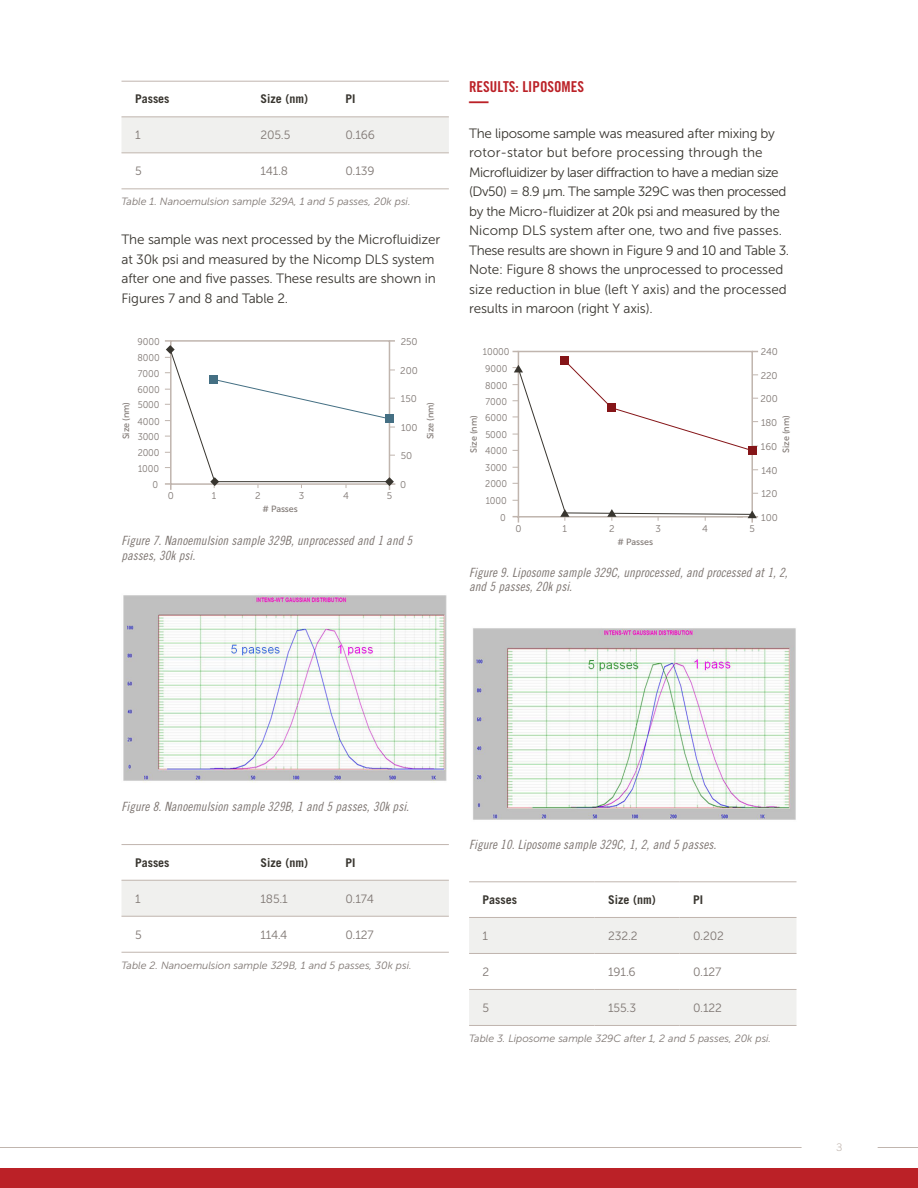
<style>
.page{position:relative;width:918px;height:1188px;background:#fff}
.page>*{position:absolute;margin:0;border:0;box-sizing:border-box;transform-origin:0 0}
.t1{font:700 expanded 20.25px "Trade Gothic LT Std";color:#bb2127;scale:.96 1}
.t2{font:15px "Trade Gothic LT Std Bd Cn 20";color:#bb2127}
.t3{font:13.5px/19.5px "Museo Sans 300";letter-spacing:-.01em;color:#38352f}
.t4{font:12.75px/14.7px "Trade Gothic LT Std Cn 18 Obl";letter-spacing:.005em;color:#7e7672}
.t5{font:12px "Museo Sans 300";letter-spacing:-.01em;color:#7e7672}
.t6{font:700 12px "Trade Gothic LT Std";color:#38352f}
.t7{font:italic 10.5px "Museo Sans 300";letter-spacing:-.005em;color:#7e7672}
.t8{font:300 10.5px "Trade Gothic LT Std";color:#c0b5ae}
.t9{font:9.75px "Museo Sans 300";letter-spacing:-.01em;color:#7e7672;scale:.93 1}
.t10{font:9.75px "Museo Sans 300";letter-spacing:-.01em;color:#7e7672}
.t11{font:9px "Museo Sans 500";letter-spacing:-.01em;color:#7e7672}
</style>
<div class="page">
<div style="left:0;top:1168px;width:918px;height:20px;background:#bb2127"></div>
<hr style="left:878px;top:1147px;width:40px;height:1px;background:#c0b5ae">
<hr style="left:0;top:1147px;width:802px;height:1px;background:#c0b5ae">
<div style="left:122px;top:118px;width:327px;height:35px;background:#f0f0ee"></div>
<hr style="left:122px;top:189px;width:125px;height:1px;background:#c0b5ae">
<hr style="left:247px;top:189px;width:85px;height:1px;background:#c0b5ae">
<hr style="left:332px;top:189px;width:117px;height:1px;background:#c0b5ae">
<hr style="left:122px;top:153px;width:125px;height:1px;background:#c0b5ae">
<hr style="left:247px;top:153px;width:85px;height:1px;background:#c0b5ae">
<hr style="left:332px;top:153px;width:117px;height:1px;background:#c0b5ae">
<hr style="left:122px;top:81px;width:125px;height:1px;background:#c0b5ae">
<hr style="left:247px;top:81px;width:85px;height:1px;background:#c0b5ae">
<hr style="left:332px;top:81px;width:117px;height:1px;background:#c0b5ae">
<hr style="left:122px;top:117px;width:125px;height:1px;background:#c0b5ae">
<hr style="left:247px;top:117px;width:85px;height:1px;background:#c0b5ae">
<hr style="left:332px;top:117px;width:117px;height:1px;background:#c0b5ae">
<svg style="left:165px;top:340px;width:230px;height:150px"></svg>
<img style="left:123px;top:594px;width:324px;height:189px">
<div style="left:122px;top:881px;width:327px;height:35px;background:#f0f0ee"></div>
<hr style="left:122px;top:952px;width:125px;height:1px;background:#c0b5ae">
<hr style="left:247px;top:952px;width:85px;height:1px;background:#c0b5ae">
<hr style="left:332px;top:952px;width:117px;height:1px;background:#c0b5ae">
<hr style="left:122px;top:916px;width:125px;height:1px;background:#c0b5ae">
<hr style="left:247px;top:916px;width:85px;height:1px;background:#c0b5ae">
<hr style="left:332px;top:916px;width:117px;height:1px;background:#c0b5ae">
<hr style="left:122px;top:844px;width:125px;height:1px;background:#c0b5ae">
<hr style="left:247px;top:844px;width:85px;height:1px;background:#c0b5ae">
<hr style="left:332px;top:844px;width:117px;height:1px;background:#c0b5ae">
<hr style="left:122px;top:880px;width:125px;height:1px;background:#c0b5ae">
<hr style="left:247px;top:880px;width:85px;height:1px;background:#c0b5ae">
<hr style="left:332px;top:880px;width:117px;height:1px;background:#c0b5ae">
<svg style="left:512px;top:350px;width:246px;height:173px"></svg>
<img style="left:473px;top:628px;width:323px;height:192px">
<svg style="left:469px;top:918px;width:327px;height:107px"></svg>
<hr style="left:469px;top:953px;width:126px;height:1px;background:#c0b5ae">
<hr style="left:469px;top:1025px;width:126px;height:1px;background:#c0b5ae">
<hr style="left:595px;top:953px;width:85px;height:1px;background:#c0b5ae">
<hr style="left:595px;top:1025px;width:85px;height:1px;background:#c0b5ae">
<hr style="left:680px;top:953px;width:116px;height:1px;background:#c0b5ae">
<hr style="left:680px;top:1025px;width:116px;height:1px;background:#c0b5ae">
<hr style="left:469px;top:882px;width:126px;height:1px;background:#c0b5ae">
<hr style="left:595px;top:882px;width:85px;height:1px;background:#c0b5ae">
<hr style="left:680px;top:882px;width:116px;height:1px;background:#c0b5ae">
<hr style="left:469px;top:917px;width:126px;height:1px;background:#c0b5ae">
<hr style="left:595px;top:917px;width:85px;height:1px;background:#c0b5ae">
<hr style="left:680px;top:917px;width:116px;height:1px;background:#c0b5ae">
<hr style="left:469px;top:989px;width:126px;height:1px;background:#c0b5ae">
<hr style="left:595px;top:989px;width:85px;height:1px;background:#c0b5ae">
<hr style="left:680px;top:989px;width:116px;height:1px;background:#c0b5ae">
<p class="t6" style="left:135px;top:92px;width:36px">Passes</p>
<p class="t6" style="left:260px;top:92px;width:49px">Size (nm)</p>
<p class="t6" style="left:346px;top:92px;width:12px">PI</p>
<p class="t5" style="left:135px;top:129px;width:7px">1</p>
<p class="t5" style="left:260px;top:129px;width:31px">205.5</p>
<p class="t5" style="left:346px;top:129px;width:31px">0.166</p>
<p class="t5" style="left:135px;top:165px;width:8px">5</p>
<p class="t5" style="left:260px;top:165px;width:29px">141.8</p>
<p class="t5" style="left:346px;top:165px;width:31px">0.139</p>
<p class="t7" style="left:122px;top:196px;width:291px">Table 1. Nanoemulsion sample 329A, 1 and 5 passes, 20k psi.</p>
<p class="t3" style="left:122px;top:230px;width:320px">The sample was next processed by the Microfluidizer at 30k psi and measured by the Nicomp DLS system after one and five passes. These results are shown in Figures 7 and 8 and Table 2.</p>
<p class="t2" style="left:469px;top:77px;width:117px">RESULTS: LIPOSOMES</p>
<h1 class="t1" style="left:469px;top:88px;width:22px">—</h1>
<p class="t3" style="left:469px;top:124px;width:322px">The liposome sample was measured after mixing by rotor-stator but before processing through the Microfluidizer by laser diffraction to have a median size (Dv50) = 8.9 μm. The sample 329C was then processed by the Micro-fluidizer at 20k psi and measured by the Nicomp DLS system after one, two and five passes.<br>These results are shown in Figure 9 and 10 and Table 3.<br>Note: Figure 8 shows the unprocessed to processed size reduction in blue (left Y axis) and the processed results in maroon (right Y axis).</p>
<p class="t9" style="left:138px;top:336px;width:25px">9000</p>
<p class="t10" style="left:401px;top:336px;width:18px">250</p>
<p class="t9" style="left:138px;top:353px;width:25px">8000</p>
<p class="t9" style="left:483px;top:347px;width:30px">10000</p>
<p class="t10" style="left:761px;top:347px;width:19px">240</p>
<p class="t9" style="left:138px;top:368px;width:25px">7000</p>
<p class="t10" style="left:400px;top:365px;width:19px">200</p>
<p class="t9" style="left:138px;top:385px;width:25px">6000</p>
<p class="t10" style="left:401px;top:394px;width:17px">150</p>
<p class="t9" style="left:138px;top:400px;width:25px">5000</p>
<p class="t11" style="left:121px;top:439px;width:39px;rotate:-90deg">Size (nm)</p>
<p class="t11" style="left:426px;top:439px;width:39px;rotate:-90deg">Size (nm)</p>
<p class="t9" style="left:138px;top:416px;width:25px">4000</p>
<p class="t10" style="left:401px;top:422px;width:18px">100</p>
<p class="t9" style="left:138px;top:431px;width:25px">3000</p>
<p class="t9" style="left:138px;top:448px;width:25px">2000</p>
<p class="t10" style="left:401px;top:451px;width:13px">50</p>
<p class="t9" style="left:485px;top:363px;width:25px">9000</p>
<p class="t10" style="left:761px;top:370px;width:18px">220</p>
<p class="t10" style="left:761px;top:394px;width:19px">200</p>
<p class="t10" style="left:761px;top:417px;width:18px">180</p>
<p class="t9" style="left:485px;top:380px;width:25px">8000</p>
<p class="t9" style="left:486px;top:396px;width:25px">7000</p>
<p class="t9" style="left:485px;top:412px;width:25px">6000</p>
<p class="t11" style="left:469px;top:453px;width:39px;rotate:-90deg">Size (nm)</p>
<p class="t11" style="left:781px;top:453px;width:39px;rotate:-90deg">Size (nm)</p>
<p class="t9" style="left:485px;top:429px;width:25px">5000</p>
<p class="t10" style="left:761px;top:441px;width:18px">160</p>
<p class="t9" style="left:485px;top:446px;width:25px">4000</p>
<p class="t9" style="left:138px;top:463px;width:24px">1000</p>
<p class="t9" style="left:485px;top:463px;width:25px">3000</p>
<p class="t10" style="left:761px;top:465px;width:18px">140</p>
<p class="t9" style="left:152px;top:479px;width:8px">0</p>
<p class="t10" style="left:400px;top:479px;width:8px">0</p>
<p class="t9" style="left:485px;top:479px;width:25px">2000</p>
<p class="t10" style="left:168px;top:490px;width:8px">0</p>
<p class="t10" style="left:212px;top:490px;width:6px">1</p>
<p class="t10" style="left:255px;top:490px;width:7px">2</p>
<p class="t10" style="left:299px;top:490px;width:7px">3</p>
<p class="t10" style="left:343px;top:490px;width:7px">4</p>
<p class="t10" style="left:387px;top:490px;width:7px">5</p>
<p class="t11" style="left:262px;top:504px;width:37px"># Passes</p>
<p class="t4" style="left:122px;top:534px;width:292px">Figure 7. Nanoemulsion sample 329B, unprocessed and 1 and 5 passes, 30k psi.</p>
<p class="t9" style="left:486px;top:496px;width:24px">1000</p>
<p class="t9" style="left:500px;top:512px;width:8px">0</p>
<p class="t10" style="left:762px;top:489px;width:17px">120</p>
<p class="t10" style="left:761px;top:512px;width:18px">100</p>
<p class="t10" style="left:515px;top:523px;width:8px">0</p>
<p class="t10" style="left:563px;top:523px;width:6px">1</p>
<p class="t10" style="left:609px;top:523px;width:7px">2</p>
<p class="t10" style="left:655px;top:523px;width:7px">3</p>
<p class="t10" style="left:702px;top:523px;width:7px">4</p>
<p class="t10" style="left:750px;top:523px;width:7px">5</p>
<p class="t11" style="left:618px;top:537px;width:37px"># Passes</p>
<p class="t4" style="left:469px;top:565px;width:320px">Figure 9. Liposome sample 329C, unprocessed, and processed at 1, 2, and 5 passes, 20k psi.</p>
<p class="t4" style="left:122px;top:800px;width:289px">Figure 8. Nanoemulsion sample 329B, 1 and 5 passes, 30k psi.</p>
<p class="t6" style="left:135px;top:855px;width:36px">Passes</p>
<p class="t6" style="left:260px;top:855px;width:49px">Size (nm)</p>
<p class="t6" style="left:346px;top:855px;width:12px">PI</p>
<p class="t5" style="left:135px;top:892px;width:7px">1</p>
<p class="t5" style="left:260px;top:892px;width:29px">185.1</p>
<p class="t5" style="left:346px;top:892px;width:30px">0.174</p>
<p class="t5" style="left:135px;top:928px;width:8px">5</p>
<p class="t5" style="left:260px;top:928px;width:28px">114.4</p>
<p class="t5" style="left:346px;top:928px;width:30px">0.127</p>
<p class="t7" style="left:122px;top:959px;width:292px">Table 2. Nanoemulsion sample 329B, 1 and 5 passes, 30k psi.</p>
<p class="t4" style="left:469px;top:837px;width:249px">Figure 10. Liposome sample 329C, 1, 2, and 5 passes.</p>
<p class="t6" style="left:483px;top:892px;width:36px">Passes</p>
<p class="t6" style="left:608px;top:892px;width:49px">Size (nm)</p>
<p class="t6" style="left:693px;top:892px;width:12px">PI</p>
<p class="t5" style="left:483px;top:929px;width:7px">1</p>
<p class="t5" style="left:608px;top:929px;width:31px">232.2</p>
<p class="t5" style="left:693px;top:929px;width:32px">0.202</p>
<p class="t5" style="left:483px;top:965px;width:8px">2</p>
<p class="t5" style="left:608px;top:965px;width:29px">191.6</p>
<p class="t5" style="left:693px;top:965px;width:30px">0.127</p>
<p class="t5" style="left:483px;top:1001px;width:8px">5</p>
<p class="t5" style="left:608px;top:1001px;width:30px">155.3</p>
<p class="t5" style="left:693px;top:1001px;width:30px">0.122</p>
<p class="t7" style="left:469px;top:1033px;width:304px">Table 3. Liposome sample 329C after 1, 2 and 5 passes, 20k psi.</p>
<p class="t8" style="left:837px;top:1141px;width:7px">3</p>
</div>
